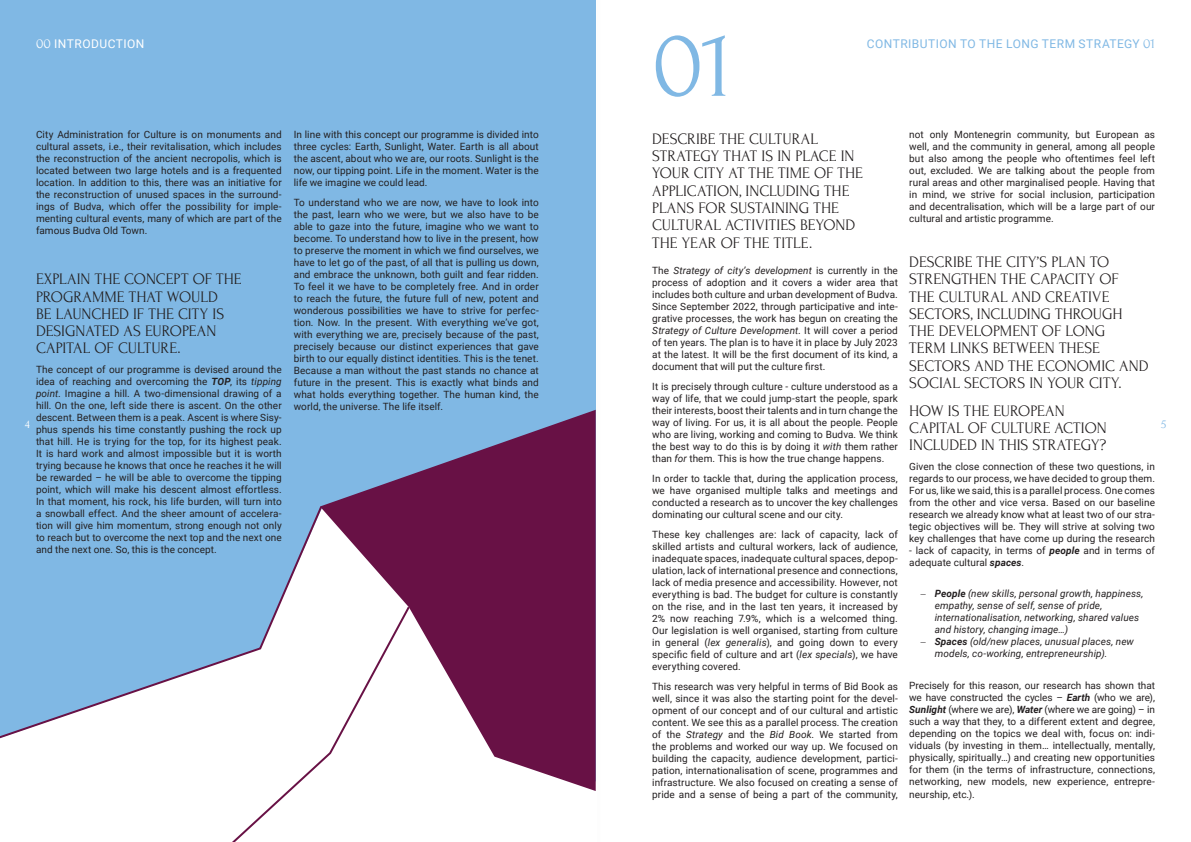
<style>
.page{position:relative;width:1191px;height:842px;background:#fff}
.page>*{position:absolute;margin:0;border:0;box-sizing:border-box;transform-origin:0 0}
.naslov_poglavlja{font:96.6px "Forum";color:#80b8e4}
.pitanja_1{font:16px/17.3px "Forum";color:#231f20}
.naslov_poglavlja-2{font:12px "Roboto";letter-spacing:.035em;color:#80b8e4}
.naslov_poglavlja-3{font:12px "Roboto";letter-spacing:.035em;color:#fff}
.text{font:12px "Forum";color:#fff}
.text-2{font:12px "Forum";color:#80b8e4}
.text-3{font:10px/12px "Roboto";letter-spacing:.005em;color:#231f20;text-align:justify}
.Itallic{font:10px/12px "Roboto";letter-spacing:.01em;color:#231f20;text-align:justify}
.t1{font:italic 10px/12px "Roboto";letter-spacing:.01em;color:#231f20}
.s1{font-family:"Forum";font-size:14px}
.s2{font-weight:700;font-style:italic}
.s3{font-style:italic}
.s4{font-weight:700}
</style>
<div class="page">
<hr style="left:595px;top:0;width:1px;height:842px;background:#231f20">
<div style="left:0;top:0;width:595px;height:842px;background:#80b8e4"></div>
<div style="left:411px;top:508px;width:185px;height:334px;background:#fff"></div>
<svg style="left:327px;top:410px;width:268px;height:381px;fill:#681145"></svg>
<svg style="left:0;top:504px;width:411px;height:338px"></svg>
<p class="naslov_poglavlja-3" style="left:36px;top:35px;width:110px"><span class="s1">00</span> INTRODUCTION</p>
<p class="naslov_poglavlja" style="left:652px;top:13px;width:82px">01</p>
<p class="naslov_poglavlja-2" style="left:866px;top:35px;width:290px">CONTRIBUTION TO THE LONG TERM STRATEGY <span class="s1">01</span></p>
<p class="text-3" style="left:36px;top:128px;width:247px">City Administration for Culture is on monuments and cultural assets, i.e., their revitalisation, which includes the reconstruction of the ancient necropolis, which is located between two large hotels and is a frequented location. In addition to this, there was an initiative for the reconstruction of unused spaces in the surround&shy;ings of Budva, which offer the possibility for imple&shy;menting cultural events, many of which are part of the famous Budva Old Town.</p>
<p class="pitanja_1" style="left:36px;top:271px;width:207px">EXPLAIN THE CONCEPT OF THE<br>PROGRAMME THAT WOULD<br>BE LAUNCHED IF THE CITY IS<br>DESIGNATED AS EUROPEAN<br>CAPITAL OF CULTURE.</p>
<p class="text-3" style="left:36px;top:363px;width:247px">The concept of our programme is devised around the idea of reaching and overcoming the <span class="s2">TOP</span>, its <span class="s3">tipping point</span>. Imagine a hill. A two-dimensional drawing of a hill. On the one, left side there is ascent. On the other descent. Between them is a peak. Ascent is where Sisy&shy;phus spends his time constantly pushing the rock up that hill. He is trying for the top, for its highest peak.<br>It is hard work and almost impossible but it is worth trying because he knows that once he reaches it he will be rewarded – he will be able to overcome the tipping point, which will make his descent almost effortless.<br>In that moment, his rock, his life burden, will turn into a snowball effect. And the sheer amount of accelera&shy;tion will give him momentum, strong enough not only to reach but to overcome the next top and the next one and the next one. So, this is the concept.</p>
<p class="text-3" style="left:294px;top:128px;width:246px">In line with this concept our programme is divided into three cycles: Earth, Sunlight, Water. Earth is all about the ascent, about who we are, our roots. Sunlight is the now, our tipping point. Life in the moment. Water is the life we imagine we could lead.</p>
<p class="text-3" style="left:294px;top:196px;width:246px">To understand who we are now, we have to look into the past, learn who we were, but we also have to be able to gaze into the future, imagine who we want to become. To understand how to live in the present, how to preserve the moment in which we find ourselves, we have to let go of the past, of all that is pulling us down, and embrace the unknown, both guilt and fear ridden.<br>To feel it we have to be completely free. And in order to reach the future, the future full of new, potent and wonderous possibilities we have to strive for perfec&shy;tion. Now. In the present. With everything we’ve got, with everything we are, precisely because of the past, precisely because our distinct experiences that gave birth to our equally distinct identities. This is the tenet.<br>Because a man without the past stands no chance at future in the present. This is exactly what binds and what holds everything together. The human kind, the world, the universe. The life itself.</p>
<p class="text-3" style="left:909px;top:128px;width:247px">not only Montenegrin community, but European as well, and the community in general, among all people but also among the people who oftentimes feel left out, excluded. We are talking about the people from rural areas and other marginalised people. Having that in mind, we strive for social inclusion, participation and decentralisation, which will be a large part of our cultural and artistic programme.</p>
<p class="pitanja_1" style="left:909px;top:253px;width:241px">DESCRIBE THE CITY’S PLAN TO<br>STRENGTHEN THE CAPACITY OF<br>THE CULTURAL AND CREATIVE<br>SECTORS, INCLUDING THROUGH<br>THE DEVELOPMENT OF LONG<br>TERM LINKS BETWEEN THESE<br>SECTORS AND THE ECONOMIC AND<br>SOCIAL SECTORS IN YOUR CITY.</p>
<p class="pitanja_1" style="left:909px;top:402px;width:199px">HOW IS THE EUROPEAN<br>CAPITAL OF CULTURE ACTION<br>INCLUDED IN THIS STRATEGY?</p>
<p class="text-3" style="left:909px;top:460px;width:247px">Given the close connection of these two questions, in regards to our process, we have decided to group them.<br>For us, like we said, this is a parallel process. One comes from the other and vice versa. Based on our baseline research we already know what at least two of our stra&shy;tegic objectives will be. They will strive at solving two key challenges that have come up during the research</p>
<p class="text-3" style="left:909px;top:544px;width:247px">- lack of capacity, in terms of <span class="s2">people</span> and in terms of adequate cultural <span class="s2">spaces</span>.</p>
<p class="t1" style="left:934px;top:587px;width:210px;text-indent:-14px">− <span class="s4">People</span> (new skills, personal growth, happiness, empathy, sense of self, sense of pride, internationalisation, networking, shared values and history, changing image…)</p>
<p class="t1" style="left:934px;top:635px;width:201px;text-indent:-14px">− <span class="s4">Spaces</span> (old/new places, unusual places, new models, co-working, entrepreneurship).</p>
<p class="text-3" style="left:909px;top:679px;width:247px">Precisely for this reason, our research has shown that we have constructed the cycles – <span class="s2">Earth</span> (who we are), <span class="s2">Sunlight</span> (where we are), <span class="s2">Water</span> (where we are going) – in such a way that they, to a different extent and degree, depending on the topics we deal with, focus on: indi&shy;viduals (by investing in them… intellectually, mentally, physically, spiritually…) and creating new opportunities for them (in the terms of infrastructure, connections, networking, new models, new experience, entrepre&shy;neurship, etc.).</p>
<p class="pitanja_1" style="left:652px;top:130px;width:212px">DESCRIBE THE CULTURAL<br>STRATEGY THAT IS IN PLACE IN<br>YOUR CITY AT THE TIME OF THE<br>APPLICATION, INCLUDING THE<br>PLANS FOR SUSTAINING THE<br>CULTURAL ACTIVITIES BEYOND<br>THE YEAR OF THE TITLE.</p>
<p class="Itallic" style="left:652px;top:264px;width:247px">The <span class="s3">Strategy of city’s development</span> is currently in the process of adoption and it covers a wider area that includes both culture and urban development of Budva.<br>Since September 2022, through participative and inte&shy;grative processes, the work has begun on creating the <span class="s3">Strategy of Culture Development</span>. It will cover a period of ten years. The plan is to have it in place by July 2023 at the latest. It will be the first document of its kind, a document that will put the culture first.</p>
<p class="text-3" style="left:652px;top:380px;width:247px">It is precisely through culture - culture understood as a way of life, that we could jump-start the people, spark their interests, boost their talents and in turn change the way of living. For us, it is all about the people. People who are living, working and coming to Budva. We think the best way to do this is by doing it <span class="s3">with</span> them rather than <span class="s3">for</span> them. This is how the true change happens.</p>
<p class="text-3" style="left:652px;top:472px;width:247px">In order to tackle that, during the application process, we have organised multiple talks and meetings and conducted a research as to uncover the key challenges dominating our cultural scene and our city.</p>
<p class="text-3" style="left:652px;top:528px;width:247px">These key challenges are: lack of capacity, lack of skilled artists and cultural workers, lack of audience, inadequate spaces, inadequate cultural spaces, depop&shy;ulation, lack of international presence and connections, lack of media presence and accessibility. However, not everything is bad. The budget for culture is constantly on the rise, and in the last ten years, it increased by 2% now reaching 7.9%, which is a welcomed thing.<br>Our legislation is well organised, starting from culture in general (<span class="s3">lex generalis</span>), and going down to every specific field of culture and art (<span class="s3">lex specials</span>), we have everything covered.</p>
<p class="text-3" style="left:652px;top:680px;width:247px">This research was very helpful in terms of Bid Book as well, since it was also the starting point for the devel&shy;opment of our concept and of our cultural and artistic content. We see this as a parallel process. The creation of the <span class="s3">Strategy</span> and the <span class="s3">Bid Book</span>. We started from the problems and worked our way up. We focused on building the capacity, audience development, partici&shy;pation, internationalisation of scene, programmes and infrastructure. We also focused on creating a sense of pride and a sense of being a part of the community,</p>
<p class="text" style="left:25px;top:418px;width:7px">4</p>
<p class="text-2" style="left:1161px;top:418px;width:7px">5</p>
</div>
